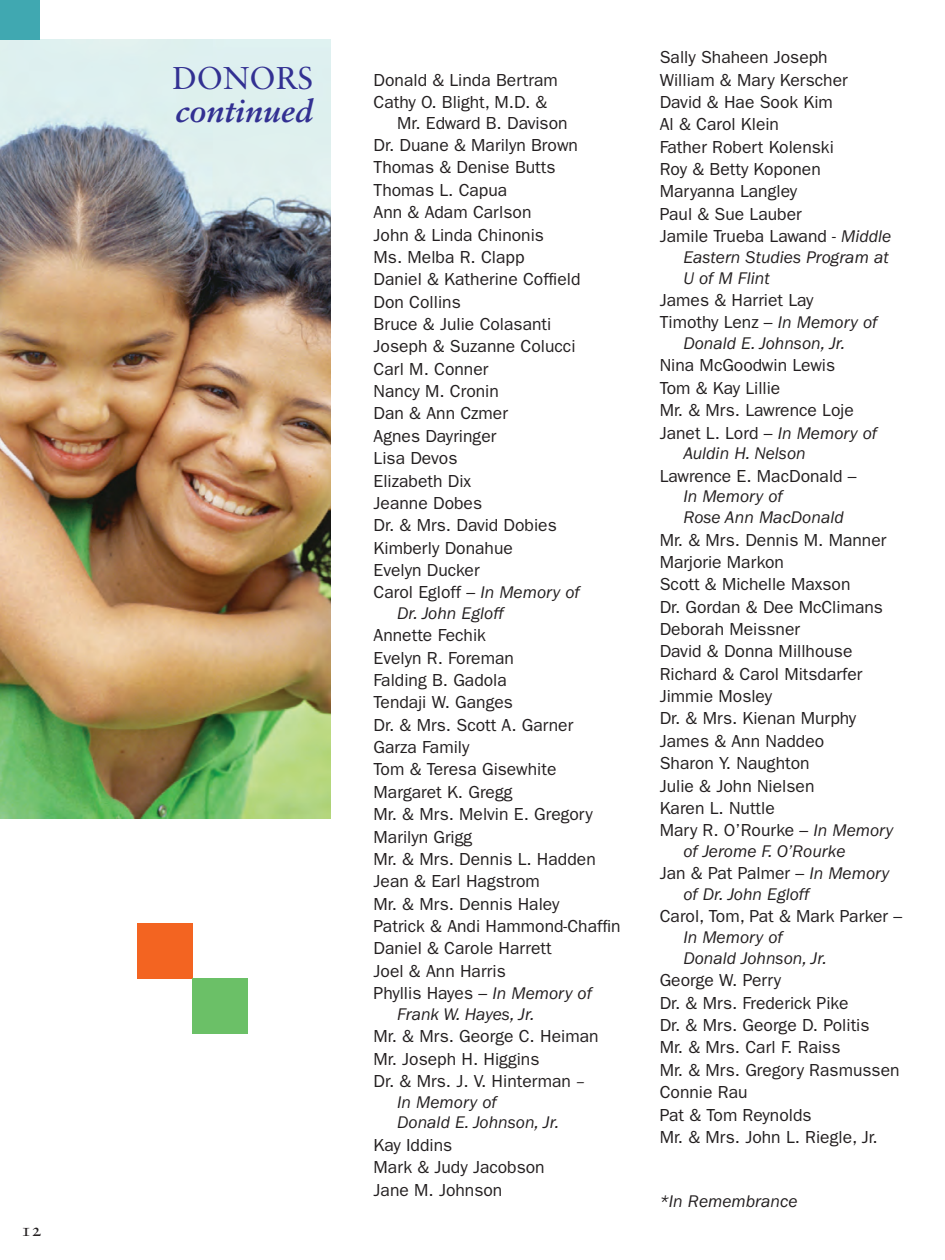
<style>
.page{position:relative;width:945px;height:1260px;background:#fff}
.page>*{position:absolute;margin:0;border:0;box-sizing:border-box;transform-origin:0 0}
.Donor_Header{font:italic 700 31.5px "Sabon LT Std";color:#323092}
.Donor_Header-2{font:31.5px "Sabon LT Std";color:#323092}
.Subhead{font:18.38px "Sabon LT Std";color:#231f20}
.Donor_Body{font:17.5px/20.8px "ITC Franklin Gothic Std";color:#231f20}
.Donor_Body-2{font:italic 17.5px/20.8px "ITC Franklin Gothic Std";color:#231f20}
.s1{font-style:normal}
</style>
<div class="page">
<img style="left:0;top:39px;width:331px;height:780px">
<div style="left:0;top:0;width:39px;height:39px;background:#40a8b1"></div>
<div style="left:137px;top:923px;width:55px;height:55px;background:#f36421"></div>
<div style="left:192px;top:978px;width:56px;height:55px;background:#6bc067"></div>
<p class="Subhead" style="left:21px;top:1218px;width:22px">12</p>
<p class="Donor_Header-2" style="left:172px;top:59px;width:142px">DONORS</p>
<p class="Donor_Header" style="left:176px;top:92px;width:139px">continued</p>
<p class="Donor_Body" style="left:374px;top:69px;width:186px">Donald &amp; Linda Bertram</p>
<p class="Donor_Body" style="left:397px;top:92px;width:172px;text-indent:-24px">Cathy O. Blight, M.D. &amp;<br>Mr. Edward B. Davison</p>
<p class="Donor_Body" style="left:374px;top:135px;width:206px">Dr. Duane &amp; Marilyn Brown</p>
<p class="Donor_Body" style="left:374px;top:157px;width:183px">Thomas &amp; Denise Butts</p>
<p class="Donor_Body" style="left:374px;top:180px;width:135px">Thomas L. Capua</p>
<p class="Donor_Body" style="left:374px;top:202px;width:159px">Ann &amp; Adam Carlson</p>
<p class="Donor_Body" style="left:374px;top:224px;width:172px">John &amp; Linda Chinonis</p>
<p class="Donor_Body" style="left:374px;top:247px;width:152px">Ms. Melba R. Clapp</p>
<p class="Donor_Body" style="left:374px;top:269px;width:208px">Daniel &amp; Katherine Coffield</p>
<p class="Donor_Body" style="left:374px;top:291px;width:89px">Don Collins</p>
<p class="Donor_Body" style="left:374px;top:314px;width:179px">Bruce &amp; Julie Colasanti</p>
<p class="Donor_Body" style="left:374px;top:336px;width:203px">Joseph &amp; Suzanne Colucci</p>
<p class="Donor_Body" style="left:374px;top:358px;width:116px">Carl M. Conner</p>
<p class="Donor_Body" style="left:374px;top:381px;width:127px">Nancy M. Cronin</p>
<p class="Donor_Body" style="left:374px;top:403px;width:136px">Dan &amp; Ann Czmer</p>
<p class="Donor_Body" style="left:374px;top:426px;width:124px">Agnes Dayringer</p>
<p class="Donor_Body" style="left:374px;top:448px;width:85px">Lisa Devos</p>
<p class="Donor_Body" style="left:374px;top:470px;width:99px">Elizabeth Dix</p>
<p class="Donor_Body" style="left:374px;top:493px;width:110px">Jeanne Dobes</p>
<p class="Donor_Body" style="left:374px;top:515px;width:185px">Dr. &amp; Mrs. David Dobies</p>
<p class="Donor_Body" style="left:374px;top:537px;width:141px">Kimberly Donahue</p>
<p class="Donor_Body" style="left:374px;top:560px;width:108px">Evelyn Ducker</p>
<p class="Donor_Body-2" style="left:397px;top:582px;width:184px;text-indent:-24px"><span class="s1">Carol Egloff –</span> In Memory of<br>Dr. John Egloff</p>
<p class="Donor_Body" style="left:374px;top:625px;width:114px">Annette Fechik</p>
<p class="Donor_Body" style="left:374px;top:647px;width:142px">Evelyn R. Foreman</p>
<p class="Donor_Body" style="left:374px;top:670px;width:135px">Falding B. Gadola</p>
<p class="Donor_Body" style="left:374px;top:692px;width:141px">Tendaji W. Ganges</p>
<p class="Donor_Body" style="left:374px;top:715px;width:201px">Dr. &amp; Mrs. Scott A. Garner</p>
<p class="Donor_Body" style="left:374px;top:737px;width:97px">Garza Family</p>
<p class="Donor_Body" style="left:374px;top:759px;width:184px">Tom &amp; Teresa Gisewhite</p>
<p class="Donor_Body" style="left:374px;top:782px;width:140px">Margaret K. Gregg</p>
<p class="Donor_Body" style="left:374px;top:804px;width:221px">Mr. &amp; Mrs. Melvin E. Gregory</p>
<p class="Donor_Body" style="left:374px;top:826px;width:100px">Marilyn Grigg</p>
<p class="Donor_Body" style="left:374px;top:849px;width:224px">Mr. &amp; Mrs. Dennis L. Hadden</p>
<p class="Donor_Body" style="left:374px;top:871px;width:168px">Jean &amp; Earl Hagstrom</p>
<p class="Donor_Body" style="left:374px;top:893px;width:187px">Mr. &amp; Mrs. Dennis Haley</p>
<p class="Donor_Body" style="left:374px;top:916px;width:249px">Patrick &amp; Andi Hammond-Chaffin</p>
<p class="Donor_Body" style="left:374px;top:938px;width:180px">Daniel &amp; Carole Harrett</p>
<p class="Donor_Body" style="left:374px;top:961px;width:134px">Joel &amp; Ann Harris</p>
<p class="Donor_Body-2" style="left:397px;top:983px;width:196px;text-indent:-24px"><span class="s1">Phyllis Hayes –</span> In Memory of<br>Frank W. Hayes, Jr.</p>
<p class="Donor_Body" style="left:374px;top:1026px;width:226px">Mr. &amp; Mrs. George C. Heiman</p>
<p class="Donor_Body" style="left:374px;top:1048px;width:167px">Mr. Joseph H. Higgins</p>
<p class="Donor_Body-2" style="left:397px;top:1071px;width:189px;text-indent:-24px"><span class="s1">Dr. &amp; Mrs. J. V. Hinterman</span> –<br>In Memory of<br>Donald E. Johnson, Jr.</p>
<p class="Donor_Body" style="left:374px;top:1135px;width:80px">Kay Iddins</p>
<p class="Donor_Body" style="left:374px;top:1157px;width:173px">Mark &amp; Judy Jacobson</p>
<p class="Donor_Body" style="left:374px;top:1179px;width:130px">Jane M. Johnson</p>
<p class="Donor_Body" style="left:660px;top:47px;width:169px">Sally Shaheen Joseph</p>
<p class="Donor_Body" style="left:660px;top:69px;width:190px">William &amp; Mary Kerscher</p>
<p class="Donor_Body" style="left:660px;top:92px;width:175px">David &amp; Hae Sook Kim</p>
<p class="Donor_Body" style="left:660px;top:114px;width:121px">Al &amp; Carol Klein</p>
<p class="Donor_Body" style="left:660px;top:136px;width:176px">Father Robert Kolenski</p>
<p class="Donor_Body" style="left:660px;top:159px;width:163px">Roy &amp; Betty Koponen</p>
<p class="Donor_Body" style="left:660px;top:181px;width:139px">Maryanna Langley</p>
<p class="Donor_Body" style="left:660px;top:204px;width:144px">Paul &amp; Sue Lauber</p>
<p class="Donor_Body-2" style="left:683px;top:226px;width:209px;text-indent:-24px"><span class="s1">Jamile Trueba Lawand -</span> Middle<br>Eastern Studies Program at<br>U of M Flint</p>
<p class="Donor_Body" style="left:660px;top:290px;width:155px">James &amp; Harriet Lay</p>
<p class="Donor_Body-2" style="left:660px;top:312px;width:219px;text-align:center"><span class="s1">Timothy Lenz –</span> In Memory of<br>Donald E. Johnson, Jr.</p>
<p class="Donor_Body" style="left:660px;top:355px;width:177px">Nina McGoodwin Lewis</p>
<p class="Donor_Body" style="left:660px;top:378px;width:122px">Tom &amp; Kay Lillie</p>
<p class="Donor_Body" style="left:660px;top:400px;width:196px">Mr. &amp; Mrs. Lawrence Loje</p>
<p class="Donor_Body-2" style="left:683px;top:423px;width:195px;text-indent:-24px"><span class="s1">Janet L. Lord –</span> In Memory of<br>Auldin H. Nelson</p>
<p class="Donor_Body-2" style="left:683px;top:466px;width:175px;text-indent:-24px"><span class="s1">Lawrence E. MacDonald –<br></span>In Memory of<br>Rose Ann MacDonald</p>
<p class="Donor_Body" style="left:660px;top:529px;width:228px">Mr. &amp; Mrs. Dennis M. Manner</p>
<p class="Donor_Body" style="left:660px;top:552px;width:126px">Marjorie Markon</p>
<p class="Donor_Body" style="left:660px;top:574px;width:192px">Scott &amp; Michelle Maxson</p>
<p class="Donor_Body" style="left:660px;top:596px;width:225px">Dr. Gordan &amp; Dee McClimans</p>
<p class="Donor_Body" style="left:660px;top:619px;width:142px">Deborah Meissner</p>
<p class="Donor_Body" style="left:660px;top:641px;width:194px">David &amp; Donna Millhouse</p>
<p class="Donor_Body" style="left:660px;top:664px;width:204px">Richard &amp; Carol Mitsdarfer</p>
<p class="Donor_Body" style="left:660px;top:686px;width:114px">Jimmie Mosley</p>
<p class="Donor_Body" style="left:660px;top:708px;width:198px">Dr. &amp; Mrs. Kienan Murphy</p>
<p class="Donor_Body" style="left:660px;top:731px;width:166px">James &amp; Ann Naddeo</p>
<p class="Donor_Body" style="left:660px;top:753px;width:151px">Sharon Y. Naughton</p>
<p class="Donor_Body" style="left:660px;top:775px;width:156px">Julie &amp; John Nielsen</p>
<p class="Donor_Body" style="left:660px;top:798px;width:117px">Karen L. Nuttle</p>
<p class="Donor_Body-2" style="left:683px;top:820px;width:212px;text-indent:-24px"><span class="s1">Mary R. O’Rourke –</span> In Memory of Jerome F. O’Rourke</p>
<p class="Donor_Body-2" style="left:683px;top:863px;width:208px;text-indent:-24px"><span class="s1">Jan &amp; Pat Palmer –</span> In Memory of Dr. John Egloff</p>
<p class="Donor_Body-2" style="left:683px;top:907px;width:220px;text-indent:-24px"><span class="s1">Carol, Tom, Pat &amp; Mark Parker –<br></span>In Memory of<br>Donald Johnson, Jr.</p>
<p class="Donor_Body" style="left:660px;top:970px;width:123px">George W. Perry</p>
<p class="Donor_Body" style="left:660px;top:993px;width:190px">Dr. &amp; Mrs. Frederick Pike</p>
<p class="Donor_Body" style="left:660px;top:1015px;width:211px">Dr. &amp; Mrs. George D. Politis</p>
<p class="Donor_Body" style="left:660px;top:1037px;width:182px">Mr. &amp; Mrs. Carl F. Raiss</p>
<p class="Donor_Body" style="left:660px;top:1060px;width:241px">Mr. &amp; Mrs. Gregory Rasmussen</p>
<p class="Donor_Body" style="left:660px;top:1082px;width:89px">Connie Rau</p>
<p class="Donor_Body" style="left:660px;top:1104px;width:153px">Pat &amp; Tom Reynolds</p>
<p class="Donor_Body" style="left:660px;top:1127px;width:220px">Mr. &amp; Mrs. John L. Riegle, Jr.</p>
<p class="Donor_Body-2" style="left:660px;top:1191px;width:139px">*In Remembrance</p>
</div>
